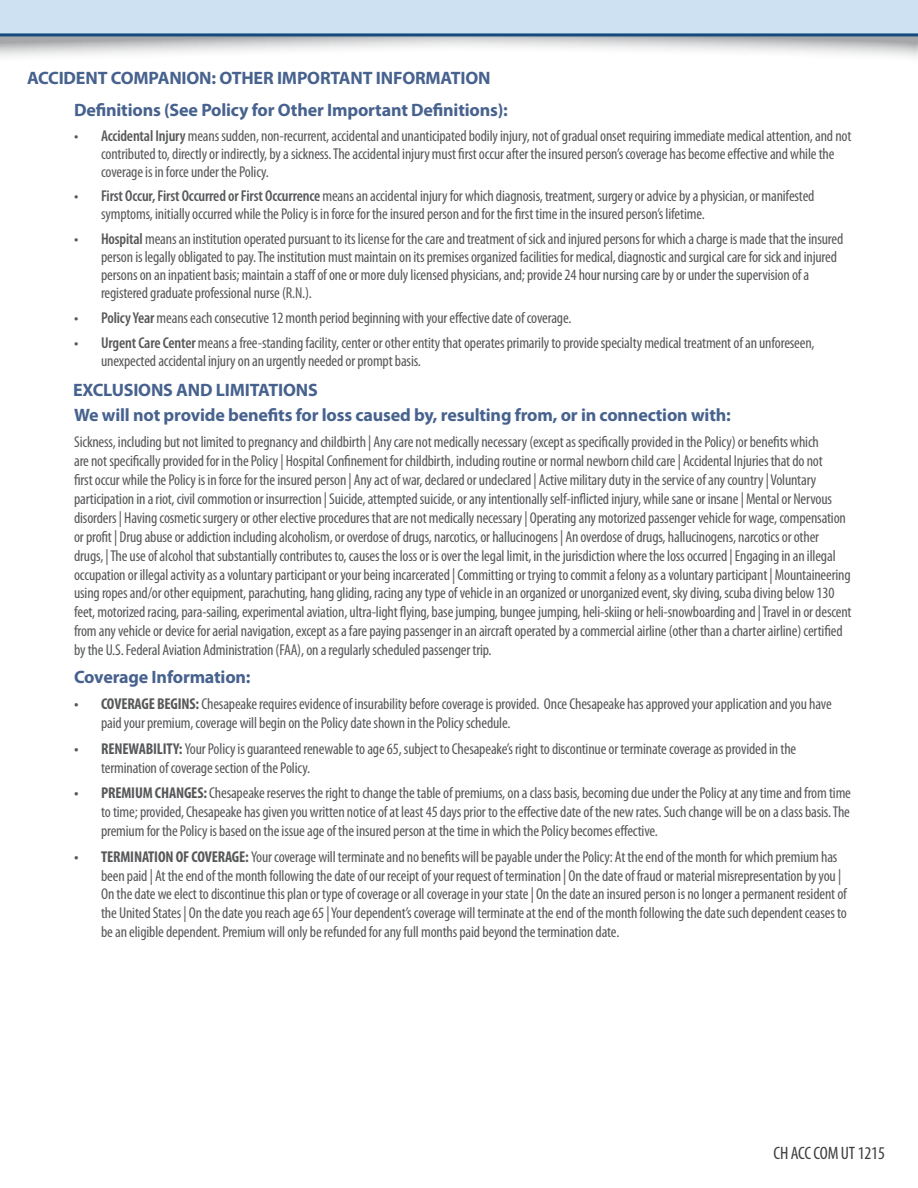
<style>
.page{position:relative;width:918px;height:1188px;background:#fff}
.page>*{position:absolute;margin:0;border:0;box-sizing:border-box;transform-origin:0 0}
.t1{font:700 18px "Myriad Pro";letter-spacing:-.01em;color:#47628e}
.t2{font:condensed 18px "Myriad Pro";letter-spacing:-.01em;color:#3e3e3f}
.t3{font:condensed 15.75px/18.9px "Myriad Pro";letter-spacing:-.01em;color:#57585a}
.s1{font-weight:600}
.s2{font-weight:700}
</style>
<div class="page">
<svg style="left:0;top:36px;width:918px;height:21px"></svg>
<svg style="left:0;top:0;width:918px;height:36px;background:#c0d6ea"></svg>
<p class="t1" style="left:27px;top:66px;width:465px">ACCIDENT COMPANION: OTHER IMPORTANT INFORMATION</p>
<p class="t1" style="left:74px;top:98px;width:435px">Definitions (See Policy for Other Important Definitions):</p>
<p class="t3" style="left:101px;top:126px;width:752px;line-height:18px;text-indent:-27px"><span class="s1">• Accidental Injury</span> means sudden, non-recurrent, accidental and unanticipated bodily injury, not of gradual onset requiring immediate medical attention, and not contributed to, directly or indirectly, by a sickness. The accidental injury must first occur after the insured person’s coverage has become effective and while the coverage is in force under the Policy.</p>
<p class="t3" style="left:101px;top:187px;width:715px;line-height:18px;text-indent:-27px"><span class="s1">• First Occur, First Occurred or First Occurrence</span> means an accidental injury for which diagnosis, treatment, surgery or advice by a physician, or manifested symptoms, initially occurred while the Policy is in force for the insured person and for the first time in the insured person’s lifetime.</p>
<p class="t3" style="left:101px;top:230px;width:744px;line-height:18px;text-indent:-27px"><span class="s1">• Hospital</span> means an institution operated pursuant to its license for the care and treatment of sick and injured persons for which a charge is made that the insured person is legally obligated to pay. The institution must maintain on its premises organized facilities for medical, diagnostic and surgical care for sick and injured persons on an inpatient basis; maintain a staff of one or more duly licensed physicians, and; provide 24 hour nursing care by or under the supervision of a registered graduate professional nurse (R.N.).</p>
<p class="t3" style="left:74px;top:308px;width:499px"><span class="s1">• Policy Year</span> means each consecutive 12 month period beginning with your effective date of coverage.</p>
<p class="t3" style="left:101px;top:333px;width:715px;line-height:18px;text-indent:-27px"><span class="s1">• Urgent Care Center</span> means a free-standing facility, center or other entity that operates primarily to provide specialty medical treatment of an unforeseen, unexpected accidental injury on an urgently needed or prompt basis.</p>
<p class="t1" style="left:74px;top:404px;width:658px">We will not provide benefits for loss caused by, resulting from, or in connection with:</p>
<p class="t3" style="left:74px;top:432px;width:779px">Sickness, including but not limited to pregnancy and childbirth | Any care not medically necessary (except as specifically provided in the Policy) or benefits which<br>are not specifically provided for in the Policy | Hospital Confinement for childbirth, including routine or normal newborn child care | Accidental Injuries that do not<br>first occur while the Policy is in force for the insured person | Any act of war, declared or undeclared | Active military duty in the service of any country | Voluntary participation in a riot, civil commotion or insurrection | Suicide, attempted suicide, or any intentionally self-inflicted injury, while sane or insane | Mental or Nervous disorders | Having cosmetic surgery or other elective procedures that are not medically necessary | Operating any motorized passenger vehicle for wage, compensation or profit | Drug abuse or addiction including alcoholism, or overdose of drugs, narcotics, or hallucinogens | An overdose of drugs, hallucinogens, narcotics or other drugs, | The use of alcohol that substantially contributes to, causes the loss or is over the legal limit, in the jurisdiction where the loss occurred | Engaging in an illegal occupation or illegal activity as a voluntary participant or your being incarcerated | Committing or trying to commit a felony as a voluntary participant | Mountaineering using ropes and/or other equipment, parachuting, hang gliding, racing any type of vehicle in an organized or unorganized event, sky diving, scuba diving below 130 feet, motorized racing, para-sailing, experimental aviation, ultra-light flying, base jumping, bungee jumping, heli-skiing or heli-snowboarding and | Travel in or descent from any vehicle or device for aerial navigation, except as a fare paying passenger in an aircraft operated by a commercial airline (other than a charter airline) certified by the U.S. Federal Aviation Administration (FAA), on a regularly scheduled passenger trip.</p>
<p class="t1" style="left:74px;top:665px;width:178px">Coverage Information:</p>
<p class="t3" style="left:101px;top:694px;width:732px;text-indent:-27px"><span class="s2">• COVERAGE BEGINS:</span> Chesapeake requires evidence of insurability before coverage is provided. Once Chesapeake has approved your application and you have paid your premium, coverage will begin on the Policy date shown in the Policy schedule.</p>
<p class="t3" style="left:101px;top:739px;width:697px;text-indent:-27px"><span class="s2">• RENEWABILITY:</span> Your Policy is guaranteed renewable to age 65, subject to Chesapeake’s right to discontinue or terminate coverage as provided in the termination of coverage section of the Policy.</p>
<p class="t3" style="left:101px;top:783px;width:751px;text-align:justify;text-indent:-27px"><span class="s2">• PREMIUM CHANGES:</span> Chesapeake reserves the right to change the table of premiums, on a class basis, becoming due under the Policy at any time and from time to time; provided, Chesapeake has given you written notice of at least 45 days prior to the effective date of the new rates. Such change will be on a class basis. The premium for the Policy is based on the issue age of the insured person at the time in which the Policy becomes effective.</p>
<p class="t3" style="left:101px;top:847px;width:747px;text-indent:-27px"><span class="s2">• TERMINATION OF COVERAGE:</span> Your coverage will terminate and no benefits will be payable under the Policy: At the end of the month for which premium has been paid | At the end of the month following the date of our receipt of your request of termination | On the date of fraud or material misrepresentation by you | On the date we elect to discontinue this plan or type of coverage or all coverage in your state | On the date an insured person is no longer a permanent resident of the United States | On the date you reach age 65 | Your dependent’s coverage will terminate at the end of the month following the date such dependent ceases to be an eligible dependent. Premium will only be refunded for any full months paid beyond the termination date.</p>
<p class="t1" style="left:73px;top:378px;width:246px">EXCLUSIONS AND LIMITATIONS</p>
<p class="t2" style="left:774px;top:1142px;width:113px">CH ACC COM UT 1215</p>
</div>
